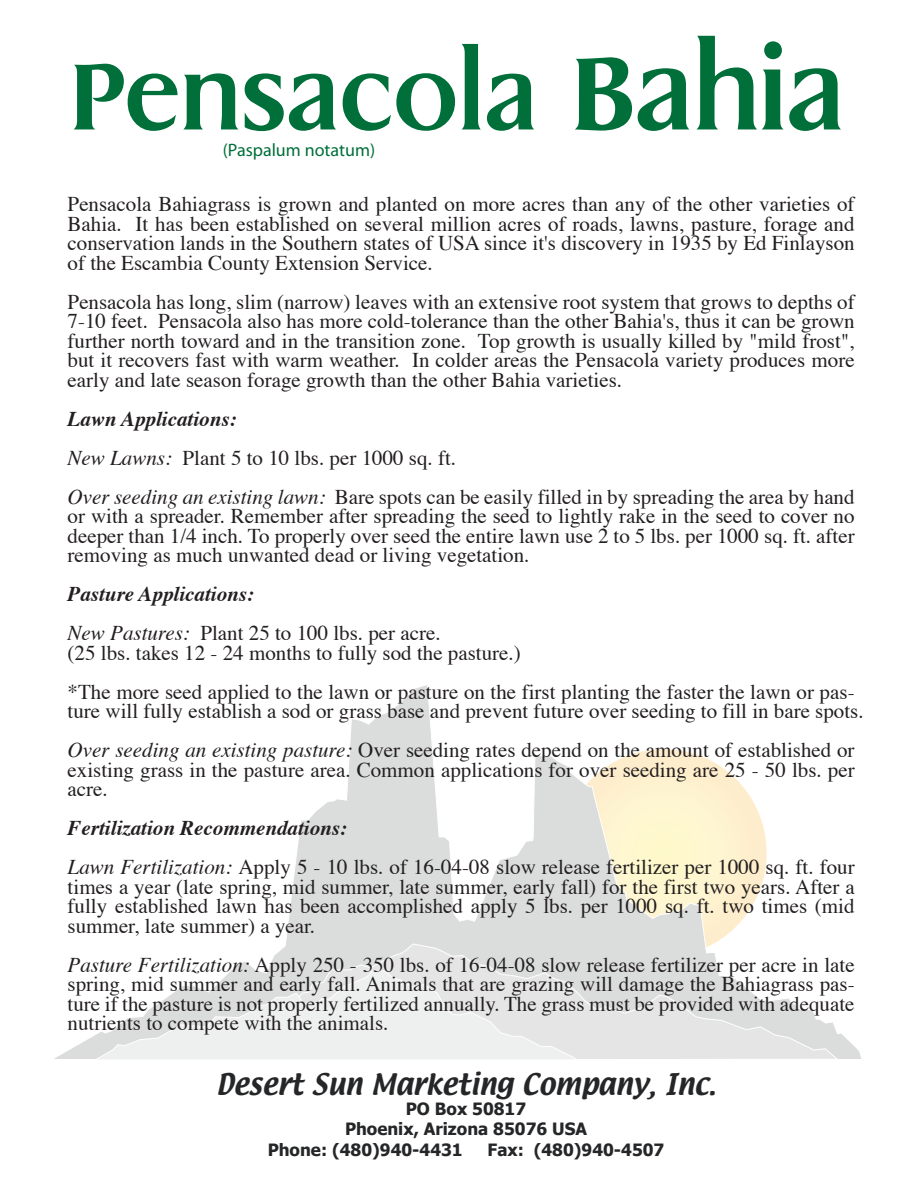
<style>
.page{position:relative;width:918px;height:1188px;background:#fff}
.page>*{position:absolute;margin:0;border:0;box-sizing:border-box;transform-origin:0 0}
.t1{font:700 94.5px "Griffon";color:#006f3a}
.t2{font:25.95px "Textile";color:#252628}
.t3{font:21px/19.5px "Times";color:#231f20}
.t4{font:18px "Myriad";color:#006f3a}
.t5{font:700 16.95px "Tahoma";color:#252628}
.s1{font-size:103.5px}
.s2{font-weight:700;font-style:italic}
.s3{font-style:italic}
</style>
<div class="page">
<svg style="left:54px;top:685px;width:807px;height:374px"></svg>
<svg style="left:293px;top:944px;width:546px;height:115px"></svg>
<svg style="left:94px;top:970px;width:485px;height:89px;background:#eaebeb"></svg>
<h1 class="t1" style="left:70px;top:30px;width:776px">Pensacola <span class="s1">Bahia</span></h1>
<p class="t4" style="left:223px;top:142px;width:154px">(Paspalum notatum)</p>
<p class="t3" style="left:68px;top:192px;width:789px;text-align:justify">Pensacola Bahiagrass is grown and planted on more acres than any of the other varieties of Bahia. It has been established on several million acres of roads, lawns, pasture, forage and conservation lands in the Southern states of USA since it's discovery in 1935 by Ed Finlayson of the Escambia County Extension Service.</p>
<p class="t3" style="left:68px;top:290px;width:789px;text-align:justify">Pensacola has long, slim (narrow) leaves with an extensive root system that grows to depths of 7-10 feet. Pensacola also has more cold-tolerance than the other Bahia's, thus it can be grown further north toward and in the transition zone. Top growth is usually killed by "mild frost", but it recovers fast with warm weather. In colder areas the Pensacola variety produces more early and late season forage growth than the other Bahia varieties.</p>
<p class="t3" style="left:68px;top:397px;width:788px;line-height:39px"><span class="s2">Lawn Applications:<br></span><span class="s3">New Lawns:</span> Plant 5 to 10 lbs. per 1000 sq. ft.<br><span class="s3">Over seeding an existing lawn:</span> Bare spots can be easily filled in by spreading the area by hand</p>
<p class="t3" style="left:68px;top:504px;width:789px;text-align:justify">or with a spreader. Remember after spreading the seed to lightly rake in the seed to cover no deeper than 1/4 inch. To properly over seed the entire lawn use 2 to 5 lbs. per 1000 sq. ft. after removing as much unwanted dead or living vegetation.</p>
<p class="t3" style="left:68px;top:573px;width:375px;line-height:39px"><span class="s2">Pasture Applications:<br></span><span class="s3">New Pastures:</span> Plant 25 to 100 lbs. per acre.</p>
<p class="t3" style="left:68px;top:631px;width:789px;line-height:39px">(25 lbs. takes 12 - 24 months to fully sod the pasture.)<br>*The more seed applied to the lawn or pasture on the first planting the faster the lawn or pas-</p>
<p class="t3" style="left:68px;top:690px;width:798px;line-height:39px">ture will fully establish a sod or grass base and prevent future over seeding to fill in bare spots.<br><span class="s3">Over seeding an existing pasture:</span> Over seeding rates depend on the amount of established or</p>
<p class="t3" style="left:68px;top:758px;width:789px">existing grass in the pasture area. Common applications for over seeding are 25 - 50 lbs. per acre.</p>
<p class="t3" style="left:68px;top:807px;width:789px;line-height:39px"><span class="s2">Fertilization Recommendations:<br></span><span class="s3">Lawn Fertilization:</span> Apply 5 - 10 lbs. of 16-04-08 slow release fertilizer per 1000 sq. ft. four</p>
<p class="t3" style="left:68px;top:875px;width:789px;text-align:justify">times a year (late spring, mid summer, late summer, early fall) for the first two years. After a fully established lawn has been accomplished apply 5 lbs. per 1000 sq. ft. two times (mid summer, late summer) a year.</p>
<p class="t3" style="left:68px;top:953px;width:789px;text-align:justify"><span class="s3">Pasture Fertilization:</span> Apply 250 - 350 lbs. of 16-04-08 slow release fertilizer per acre in late spring, mid summer and early fall. Animals that are grazing will damage the Bahiagrass pas&shy;ture if the pasture is not properly fertilized annually. The grass must be provided with adequate nutrients to compete with the animals.</p>
<p class="t2" style="left:216px;top:1066px;width:501px">Desert Sun Marketing Company, Inc.</p>
<p class="t5" style="left:406px;top:1098px;width:122px">PO Box 50817</p>
<p class="t5" style="left:345px;top:1118px;width:244px">Phoenix, Arizona 85076 USA</p>
<p class="t5" style="left:268px;top:1139px;width:197px">Phone: (480)940-4431</p>
<p class="t5" style="left:488px;top:1139px;width:178px">Fax: (480)940-4507</p>
</div>
